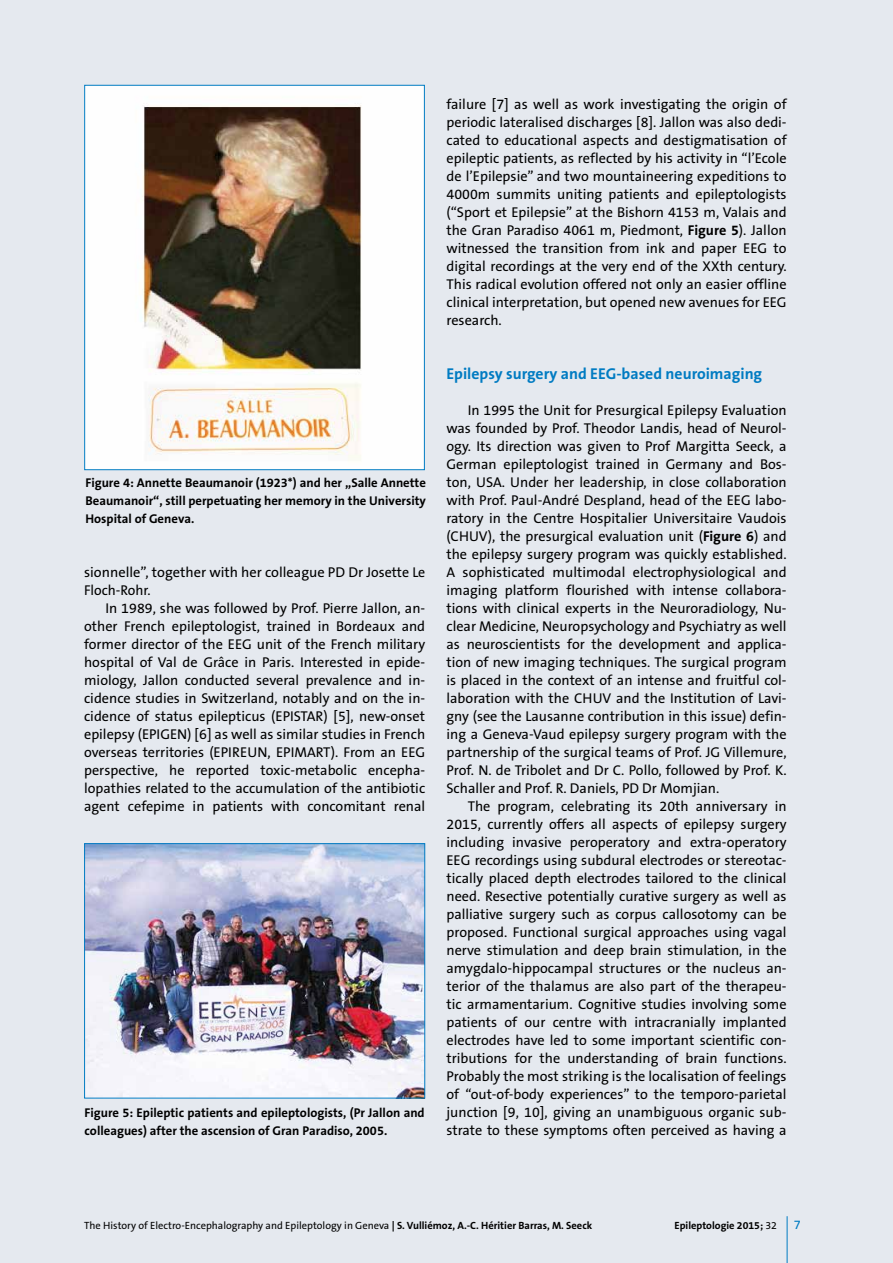
<style>
.page{position:relative;width:893px;height:1263px;background:#e5e9ef}
.page>*{position:absolute;margin:0;border:0;box-sizing:border-box;transform-origin:0 0}
.t1{font:700 15.75px "The Sans B7";color:#007bc2}
.t2{font:14.25px/18px "The Sans B5 Plain";color:#000;text-align:justify}
.t3{font:700 12.75px/18px "The Sans B7";color:#000;text-align:justify}
.t4{font:12.75px "The Sans B5 Plain";color:#007bc2}
.t5{font:10.5px "The Sans B5 Plain";color:#000}
.t6{font:700 10.5px "The Sans B7";color:#000}
.s1{font-family:"The Sans B7";font-weight:700}
.s2{font-family:"The Sans B5 Plain";font-weight:400}
</style>
<div class="page">
<hr style="left:787px;top:1216px;width:1px;height:47px;background:#007bc2">
<img style="left:86px;top:87px;width:337px;height:381px">
<div style="left:84px;top:85px;width:341px;height:385px;border:1px solid #007bc2"></div>
<img style="left:86px;top:845px;width:337px;height:251px">
<div style="left:84px;top:843px;width:341px;height:255px;border:1px solid #007bc2"></div>
<p class="t3" style="left:85px;top:474px;width:342px">Figure 4: Annette Beaumanoir (1923*) and her „Salle Annette Beaumanoir“, still perpetuating her memory in the University Hospital of Geneva.</p>
<p class="t2" style="left:84px;top:564px;width:343px">sionnelle”, together with her colleague PD Dr Josette Le<br>Floch-Rohr.</p>
<p class="t2" style="left:84px;top:600px;width:343px;text-indent:21px">In 1989, she was followed by Prof. Pierre Jallon, an&shy;other French epileptologist, trained in Bordeaux and former director of the EEG unit of the French military hospital of Val de Grâce in Paris. Interested in epide&shy;miology, Jallon conducted several prevalence and in&shy;cidence studies in Switzerland, notably and on the in&shy;cidence of status epilepticus (EPISTAR) [5], new-onset epilepsy (EPIGEN) [6] as well as similar studies in French overseas territories (EPIREUN, EPIMART). From an EEG perspective, he reported toxic-metabolic encepha&shy;lopathies related to the accumulation of the antibiotic agent cefepime in patients with concomitant renal</p>
<p class="t3" style="left:85px;top:1104px;width:342px">Figure 5: Epileptic patients and epileptologists, (Pr Jallon and colleagues) after the ascension of Gran Paradiso, 2005.</p>
<p class="t2" style="left:446px;top:96px;width:342px">failure [7] as well as work investigating the origin of periodic lateralised discharges [8]. Jallon was also dedi&shy;cated to educational aspects and destigmatisation of epileptic patients, as reflected by his activity in “l’Ecole de l’Epilepsie” and two mountaineering expeditions to 4000m summits uniting patients and epileptologists (“Sport et Epilepsie” at the Bishorn 4153 m, Valais and the Gran Paradiso 4061 m, Piedmont, <span class="s1">Figure 5</span>). Jallon witnessed the transition from ink and paper EEG to digital recordings at the very end of the XXth century.<br>This radical evolution offered not only an easier offline clinical interpretation, but opened new avenues for EEG research.</p>
<p class="t1" style="left:446px;top:366px;width:317px">Epilepsy surgery and EEG-based neuroimaging</p>
<p class="t2" style="left:446px;top:402px;width:342px;text-indent:21px">In 1995 the Unit for Presurgical Epilepsy Evaluation was founded by Prof. Theodor Landis, head of Neurol&shy;ogy. Its direction was given to Prof Margitta Seeck, a German epileptologist trained in Germany and Bos&shy;ton, USA. Under her leadership, in close collaboration with Prof. Paul-André Despland, head of the EEG labo&shy;ratory in the Centre Hospitalier Universitaire Vaudois (CHUV), the presurgical evaluation unit (<span class="s1">Figure 6</span>) and the epilepsy surgery program was quickly established.<br>A sophisticated multimodal electrophysiological and imaging platform flourished with intense collabora&shy;tions with clinical experts in the Neuroradiology, Nu&shy;clear Medicine, Neuropsychology and Psychiatry as well as neuroscientists for the development and applica&shy;tion of new imaging techniques. The surgical program is placed in the context of an intense and fruitful col&shy;laboration with the CHUV and the Institution of Lavi&shy;gny (see the Lausanne contribution in this issue) defin&shy;ing a Geneva-Vaud epilepsy surgery program with the partnership of the surgical teams of Prof. JG Villemure, Prof. N. de Tribolet and Dr C. Pollo, followed by Prof. K.<br>Schaller and Prof. R. Daniels, PD Dr Momjian.</p>
<p class="t2" style="left:446px;top:798px;width:342px;text-indent:21px">The program, celebrating its 20th anniversary in 2015, currently offers all aspects of epilepsy surgery including invasive peroperatory and extra-operatory EEG recordings using subdural electrodes or stereotac&shy;tically placed depth electrodes tailored to the clinical need. Resective potentially curative surgery as well as palliative surgery such as corpus callosotomy can be proposed. Functional surgical approaches using vagal nerve stimulation and deep brain stimulation, in the amygdalo-hippocampal structures or the nucleus an&shy;terior of the thalamus are also part of the therapeu&shy;tic armamentarium. Cognitive studies involving some patients of our centre with intracranially implanted electrodes have led to some important scientific con&shy;tributions for the understanding of brain functions.<br>Probably the most striking is the localisation of feelings of “out-of-body experiences” to the temporo-parietal junction [9, 10], giving an unambiguous organic sub&shy;strate to these symptoms often perceived as having a</p>
<p class="t5" style="left:84px;top:1220px;width:510px">The History of Electro-Encephalography and Epileptology in Geneva <span class="s1">| S. Vulliémoz, A.-C. Héritier Barras, M. Seeck</span></p>
<p class="t6" style="left:674px;top:1220px;width:104px">Epileptologie 2015; <span class="s2">32</span></p>
<p class="t4" style="left:794px;top:1218px;width:9px">7</p>
</div>
